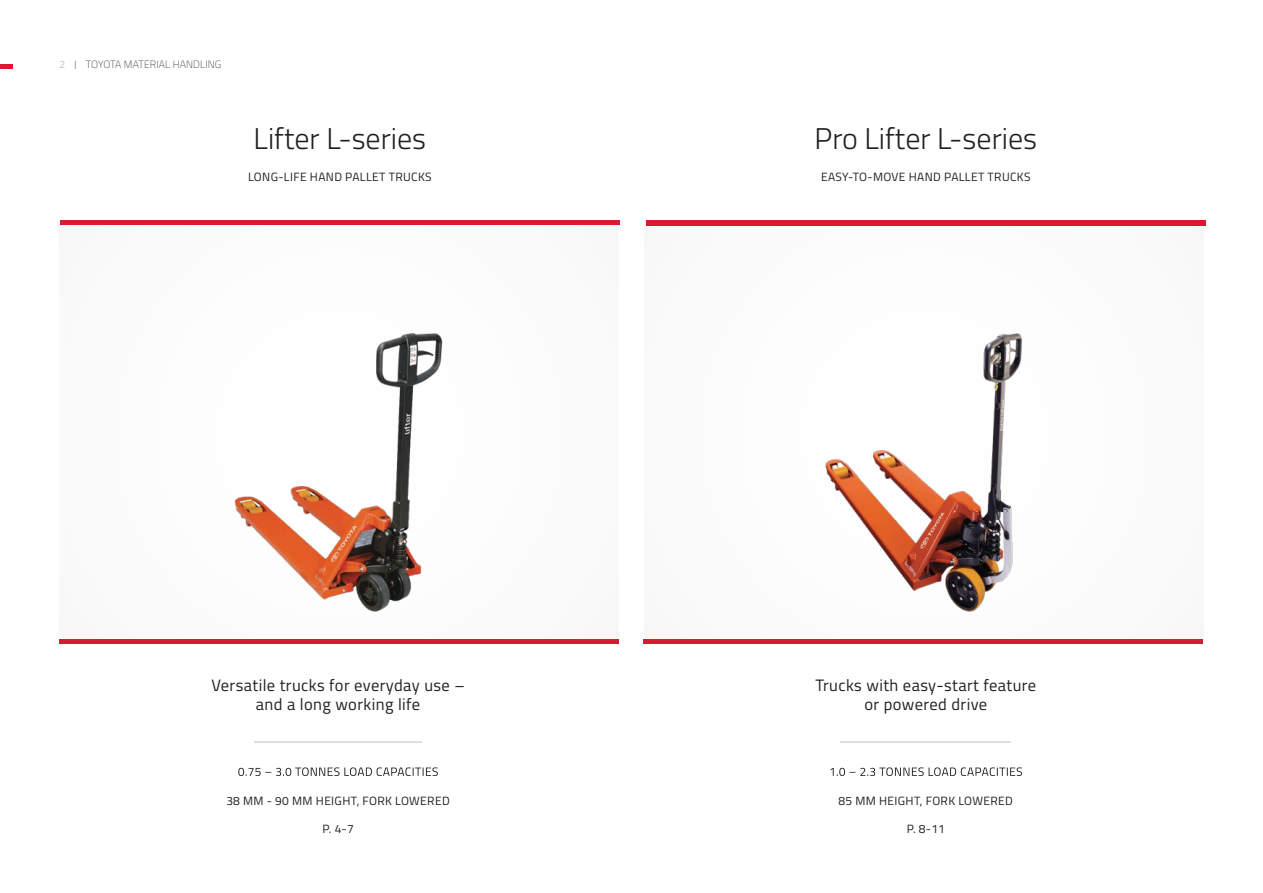
<style>
.page{position:relative;width:1263px;height:893px;background:#fff}
.page>*{position:absolute;margin:0;border:0;box-sizing:border-box;transform-origin:0 0}
.t1{font:300 30px "Titillium";color:#231f20}
.t2{font:16.5px/19.8px "Titillium";letter-spacing:.025em;color:#231f20;text-align:center}
.t3{font:12px "Titillium";letter-spacing:.03em;color:#231f20}
.t4{font:100 10.5px "Titillium Web";letter-spacing:.01em;color:#231f20}
.s1{font-family:"Titillium";font-weight:400;color:#bcbec0}
.s2{font-size:8.4px}
</style>
<div class="page">
<div style="left:0;top:64px;width:13px;height:5px;background:#da1a32"></div>
<div style="left:646px;top:220px;width:559px;height:5px;background:#da1a32"></div>
<hr style="left:60px;top:220px;width:560px;height:4px;background:#da1a32">
<hr style="left:644px;top:640px;width:559px;height:4px;background:#da1a32">
<hr style="left:59px;top:640px;width:560px;height:4px;background:#da1a32">
<hr style="left:841px;top:741px;width:170px;height:1px;background:#bcbec0">
<hr style="left:254px;top:741px;width:168px;height:1px;background:#bcbec0">
<svg style="left:830px;top:767px;width:192px;height:9px"></svg>
<svg style="left:238px;top:767px;width:200px;height:9px"></svg>
<img style="left:234px;top:333px;width:209px;height:279px">
<img style="left:825px;top:333px;width:198px;height:279px">
<p class="t4" style="left:59px;top:57px;width:164px"><span class="s1">2</span> <span class="s2">|</span> TOYOTA MATERIAL HANDLING</p>
<h1 class="t1" style="left:254px;top:117px;width:174px">Lifter L-series</h1>
<p class="t3" style="left:248px;top:168px;width:185px">LONG-LIFE HAND PALLET TRUCKS</p>
<h1 class="t1" style="left:814px;top:117px;width:224px">Pro Lifter L-series</h1>
<p class="t3" style="left:821px;top:168px;width:211px">EASY-TO-MOVE HAND PALLET TRUCKS</p>
<h2 class="t2" style="left:211px;top:674px;width:255px">Versatile trucks for everyday use – and a long working life</h2>
<h2 class="t2" style="left:815px;top:674px;width:222px">Trucks with easy-start feature or powered drive</h2>
<p class="t3" style="left:226px;top:792px;width:225px">38 MM - 90 MM HEIGHT, FORK LOWERED</p>
<p class="t3" style="left:322px;top:820px;width:33px">P. 4-7</p>
<p class="t3" style="left:838px;top:792px;width:176px">85 MM HEIGHT, FORK LOWERED</p>
<p class="t3" style="left:907px;top:820px;width:40px">P. 8-11</p>
</div>
